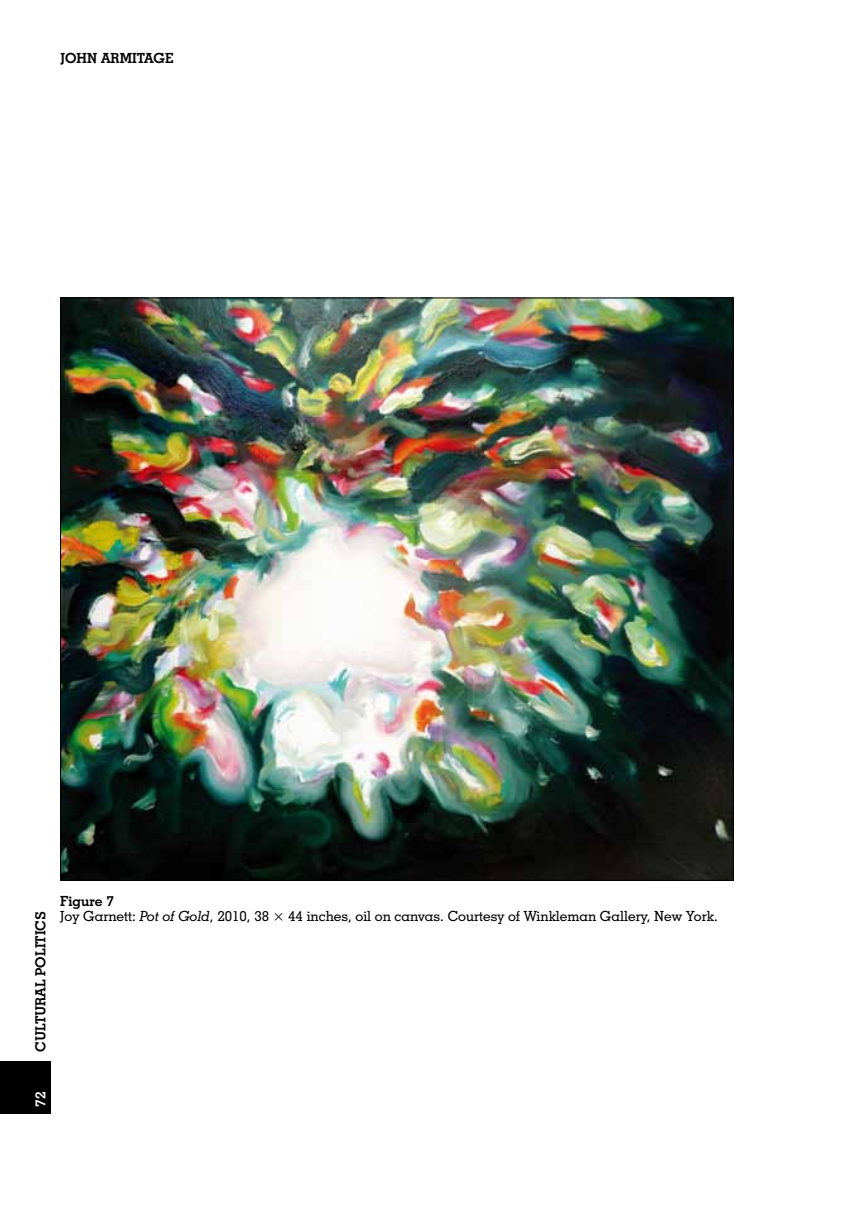
<style>
.page{position:relative;width:854px;height:1211px;background:#fff}
.page>*{position:absolute;margin:0;border:0;box-sizing:border-box;transform-origin:0 0}
.t1{font:500 14px/14.9px "Geometric Slab 703 BT";color:#000}
.t2{font:700 14px "Geometric Slab 703 BT";color:#000}
.t3{font:700 14px "Geometric Slab 703 BT";color:#fff}
.s1{font-weight:700}
.s2{font-style:italic}
</style>
<div class="page">
<div style="left:0;top:1060px;width:51px;height:53px;background:#000"></div>
<img style="left:62px;top:300px;width:669px;height:578px">
<p class="t2" style="left:60px;top:50px;width:115px">JOHN ARMITAGE</p>
<p class="t2" style="left:32px;top:1051px;width:142px;rotate:-90deg">CULTURAL POLITICS</p>
<p class="t1" style="left:60px;top:893px;width:658px"><span class="s1">Figure 7<br></span>Joy Garnett: <span class="s2">Pot of Gold</span>, 2010, 38 × 44 inches, oil on canvas. Courtesy of Winkleman Gallery, New York.</p>
<p class="t3" style="left:32px;top:1106px;width:16px;rotate:-90deg">72</p>
</div>
